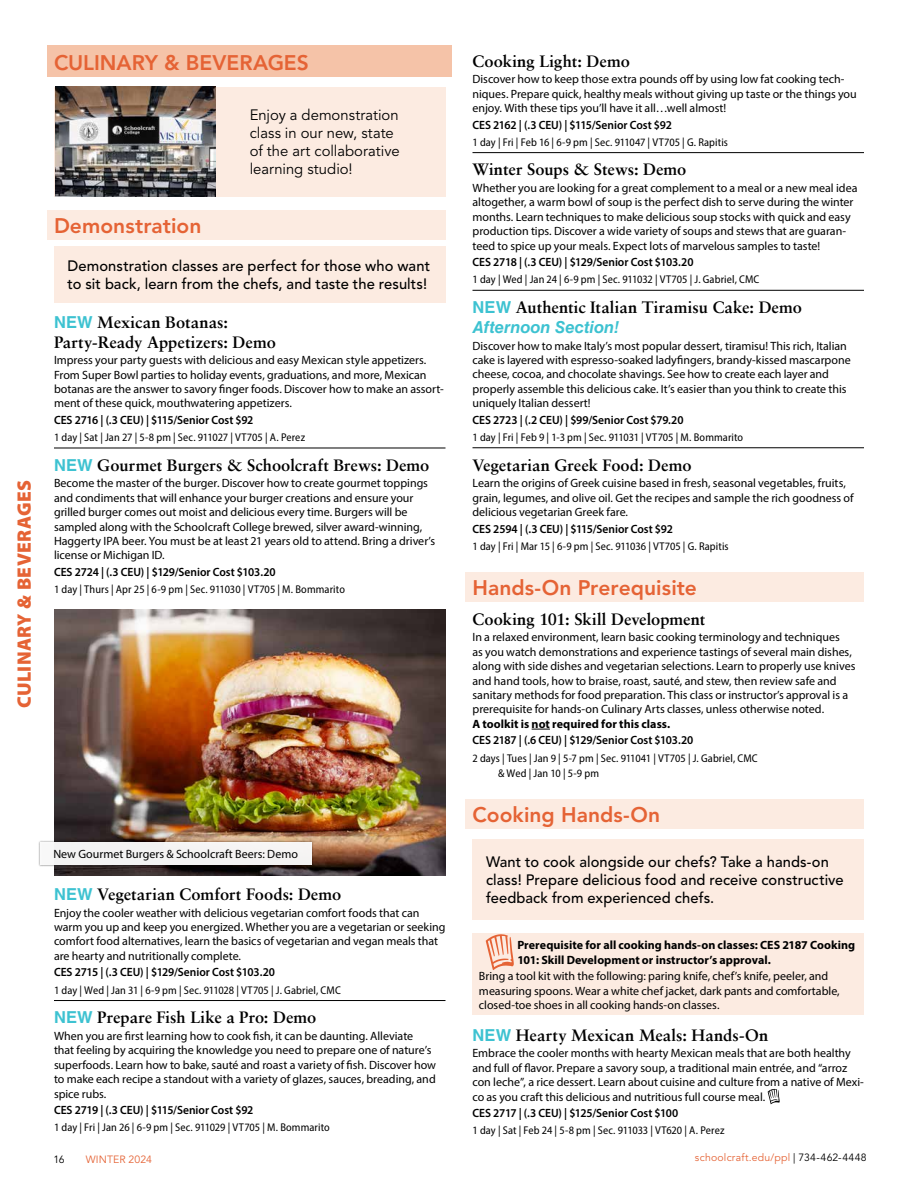
<style>
.page{position:relative;width:918px;height:1188px;background:#fff}
.page>*{position:absolute;margin:0;border:0;box-sizing:border-box;transform-origin:0 0}
.t1{font:800 21px "Avenir LT Std";color:#e56335}
.t2{font:900 19.5px "Myriad Pro";letter-spacing:.02em;color:#e56335}
.t3{font:700 16.5px/19.8px "Sabon LT Pro";letter-spacing:.005em;color:#000}
.t4{font:italic 700 16.5px "Helvetica LT Std";color:#3dc2d1}
.t5{font:500 15px/18px "Avenir LT Std";letter-spacing:.005em;color:#000}
.t6{font:15px/18px "Avenir LT Std";color:#000}
.t7{font:12px/14.4px "Myriad Pro";color:#000}
.t8{font:600 12px "Myriad Pro";letter-spacing:-.005em;color:#000;scale:.96 1}
.t9{font:700 12px/14.4px "Myriad Pro";letter-spacing:.005em;color:#000}
.t10{font:semi-condensed 11.25px/15px "Myriad Pro";letter-spacing:.01em;color:#000}
.t11{font:10.5px "Avenir LT Std";letter-spacing:.02em;color:#e56335}
.t12{font:10.5px "Avenir LT Std";color:#000}
.s1{font-family:"Helvetica LT Std";color:#3dc2d1}
.s2{color:#000}
</style>
<div class="page">
<div style="left:47px;top:45px;width:405px;height:32px;background:#f5c3a8"></div>
<div style="left:47px;top:210px;width:399px;height:30px;background:#fcebe1"></div>
<hr style="left:54px;top:448px;width:392px;height:1px;background:#000">
<hr style="left:54px;top:1000px;width:392px;height:1px;background:#000">
<div style="left:54px;top:87px;width:392px;height:109px;background:#fcebe1"></div>
<img style="left:56px;top:87px;width:160px;height:110px">
<div style="left:54px;top:246px;width:392px;height:57px;background:#fcebe1"></div>
<hr style="left:472px;top:152px;width:392px;height:1px;background:#000">
<hr style="left:472px;top:290px;width:392px;height:1px;background:#000">
<hr style="left:472px;top:448px;width:392px;height:1px;background:#000">
<div style="left:466px;top:573px;width:398px;height:29px;background:#fcebe1"></div>
<svg style="left:532px;top:729px;width:18px;height:1px"></svg>
<div style="left:466px;top:799px;width:398px;height:30px;background:#fcebe1"></div>
<div style="left:472px;top:839px;width:392px;height:81px;background:#fcebe1"></div>
<svg style="left:768px;top:1089px;width:12px;height:15px"></svg>
<div style="left:472px;top:933px;width:392px;height:36px;background:#fcebe1"></div>
<div style="left:472px;top:964px;width:392px;height:51px;background:#fcebe1"></div>
<svg style="left:486px;top:934px;width:28px;height:36px"></svg>
<img style="left:54px;top:609px;width:392px;height:267px">
<div style="left:38px;top:840px;width:275px;height:27px;background:#000;opacity:.5"></div>
<div style="left:40px;top:842px;width:271px;height:23px;background:#f3f3f3"></div>
<h2 class="t2" style="left:11px;top:708px;width:230px;rotate:-90deg">CULINARY &amp; BEVERAGES</h2>
<h1 class="t1" style="left:54px;top:50px;width:256px">CULINARY &amp; BEVERAGES</h1>
<p class="t6" style="left:250px;top:107px;width:151px">Enjoy a demonstration class in our new, state of the art collaborative learning studio!</p>
<h1 class="t1" style="left:54px;top:213px;width:149px">Demonstration</h1>
<p class="t5" style="left:68px;top:257px;width:364px">Demonstration classes are perfect for those who want to sit back, learn from the chefs, and taste the results!</p>
<h3 class="t3" style="left:54px;top:312px;width:223px"><span class="s1">NEW</span> Mexican Botanas:<br>Party-Ready Appetizers: Demo</h3>
<p class="t7" style="left:54px;top:353px;width:391px">Impress your party guests with delicious and easy Mexican style appetizers.<br>From Super Bowl parties to holiday events, graduations, and more, Mexican botanas are the answer to savory finger foods. Discover how to make an assort&shy;ment of these quick, mouthwatering appetizers.</p>
<p class="t8" style="left:54px;top:412px;width:209px">CES 2716 | (.3 CEU) | $115/Senior Cost $92</p>
<p class="t10" style="left:54px;top:430px;width:253px">1 day | Sat | Jan 27 | 5-8 pm | Sec. 911027 | VT705 | A. Perez</p>
<h3 class="t3" style="left:54px;top:455px;width:377px"><span class="s1">NEW</span> Gourmet Burgers &amp; Schoolcraft Brews: Demo</h3>
<p class="t7" style="left:54px;top:476px;width:383px">Become the master of the burger. Discover how to create gourmet toppings and condiments that will enhance your burger creations and ensure your grilled burger comes out moist and delicious every time. Burgers will be sampled along with the Schoolcraft College brewed, silver award-winning, Haggerty IPA beer. You must be at least 21 years old to attend. Bring a driver’s license or Michigan ID.</p>
<p class="t8" style="left:54px;top:564px;width:232px">CES 2724 | (.3 CEU) | $129/Senior Cost $103.20</p>
<p class="t10" style="left:54px;top:582px;width:292px">1 day | Thurs | Apr 25 | 6-9 pm | Sec. 911030 | VT705 | M. Bommarito</p>
<p class="t7" style="left:53px;top:847px;width:246px">New Gourmet Burgers &amp; Schoolcraft Beers: Demo</p>
<h3 class="t3" style="left:54px;top:884px;width:289px"><span class="s1">NEW</span> Vegetarian Comfort Foods: Demo</h3>
<p class="t7" style="left:54px;top:905px;width:393px">Enjoy the cooler weather with delicious vegetarian comfort foods that can warm you up and keep you energized. Whether you are a vegetarian or seeking comfort food alternatives, learn the basics of vegetarian and vegan meals that are hearty and nutritionally complete.</p>
<p class="t8" style="left:54px;top:965px;width:232px">CES 2715 | (.3 CEU) | $129/Senior Cost $103.20</p>
<p class="t10" style="left:54px;top:982px;width:288px">1 day | Wed | Jan 31 | 6-9 pm | Sec. 911028 | VT705 | J. Gabriel, CMC</p>
<h3 class="t3" style="left:54px;top:1007px;width:264px"><span class="s1">NEW</span> Prepare Fish Like a Pro: Demo</h3>
<p class="t7" style="left:54px;top:1029px;width:384px">When you are first learning how to cook fish, it can be daunting. Alleviate that feeling by acquiring the knowledge you need to prepare one of nature’s superfoods. Learn how to bake, sauté and roast a variety of fish. Discover how to make each recipe a standout with a variety of glazes, sauces, breading, and spice rubs.</p>
<p class="t8" style="left:54px;top:1102px;width:209px">CES 2719 | (.3 CEU) | $115/Senior Cost $92</p>
<p class="t10" style="left:54px;top:1120px;width:277px">1 day | Fri | Jan 26 | 6-9 pm | Sec. 911029 | VT705 | M. Bommarito</p>
<h3 class="t3" style="left:472px;top:51px;width:159px">Cooking Light: Demo</h3>
<p class="t7" style="left:472px;top:72px;width:386px">Discover how to keep those extra pounds off by using low fat cooking tech&shy;niques. Prepare quick, healthy meals without giving up taste or the things you enjoy. With these tips you’ll have it all…well almost!</p>
<p class="t8" style="left:472px;top:117px;width:209px">CES 2162 | (.3 CEU) | $115/Senior Cost $92</p>
<p class="t10" style="left:472px;top:134px;width:257px">1 day | Fri | Feb 16 | 6-9 pm | Sec. 911047 | VT705 | G. Rapitis</p>
<h3 class="t3" style="left:472px;top:159px;width:215px">Winter Soups &amp; Stews: Demo</h3>
<p class="t7" style="left:472px;top:181px;width:386px">Whether you are looking for a great complement to a meal or a new meal idea altogether, a warm bowl of soup is the perfect dish to serve during the winter months. Learn techniques to make delicious soup stocks with quick and easy production tips. Discover a wide variety of soups and stews that are guaran&shy;teed to spice up your meals. Expect lots of marvelous samples to taste!</p>
<p class="t8" style="left:472px;top:255px;width:232px">CES 2718 | (.3 CEU) | $129/Senior Cost $103.20</p>
<p class="t10" style="left:472px;top:272px;width:288px">1 day | Wed | Jan 24 | 6-9 pm | Sec. 911032 | VT705 | J. Gabriel, CMC</p>
<h3 class="t3" style="left:472px;top:297px;width:331px"><span class="s1">NEW</span> Authentic Italian Tiramisu Cake: Demo</h3>
<h3 class="t4" style="left:472px;top:317px;width:149px">Afternoon Section!</h3>
<p class="t7" style="left:472px;top:338px;width:380px">Discover how to make Italy’s most popular dessert, tiramisu! This rich, Italian cake is layered with espresso-soaked ladyfingers, brandy-kissed mascarpone cheese, cocoa, and chocolate shavings. See how to create each layer and properly assemble this delicious cake. It’s easier than you think to create this uniquely Italian dessert!</p>
<p class="t8" style="left:472px;top:412px;width:221px">CES 2723 | (.2 CEU) | $99/Senior Cost $79.20</p>
<p class="t10" style="left:472px;top:429px;width:272px">1 day | Fri | Feb 9 | 1-3 pm | Sec. 911031 | VT705 | M. Bommarito</p>
<h3 class="t3" style="left:472px;top:455px;width:221px">Vegetarian Greek Food: Demo</h3>
<p class="t7" style="left:472px;top:476px;width:383px">Learn the origins of Greek cuisine based in fresh, seasonal vegetables, fruits, grain, legumes, and olive oil. Get the recipes and sample the rich goodness of delicious vegetarian Greek fare.</p>
<p class="t8" style="left:472px;top:521px;width:210px">CES 2594 | (.3 CEU) | $115/Senior Cost $92</p>
<p class="t10" style="left:472px;top:538px;width:258px">1 day | Fri | Mar 15 | 6-9 pm | Sec. 911036 | VT705 | G. Rapitis</p>
<h1 class="t1" style="left:472px;top:575px;width:226px">Hands-On Prerequisite</h1>
<h3 class="t3" style="left:472px;top:609px;width:234px">Cooking 101: Skill Development</h3>
<p class="t7" style="left:472px;top:630px;width:384px">In a relaxed environment, learn basic cooking terminology and techniques<br>as you watch demonstrations and experience tastings of several main dishes, along with side dishes and vegetarian selections. Learn to properly use knives and hand tools, how to braise, roast, sauté, and stew, then review safe and sanitary methods for food preparation. This class or instructor’s approval is a prerequisite for hands-on Culinary Arts classes, unless otherwise noted.</p>
<p class="t9" style="left:472px;top:716px;width:199px">A toolkit is not required for this class.</p>
<p class="t8" style="left:472px;top:733px;width:232px">CES 2187 | (.6 CEU) | $129/Senior Cost $103.20</p>
<p class="t10" style="left:498px;top:750px;width:261px;text-indent:-26px">2 days | Tues | Jan 9 | 5-7 pm | Sec. 911041 | VT705 | J. Gabriel, CMC &amp; Wed | Jan 10 | 5-9 pm</p>
<h1 class="t1" style="left:472px;top:802px;width:189px">Cooking Hands-On</h1>
<p class="t5" style="left:486px;top:853px;width:359px">Want to cook alongside our chefs? Take a hands-on class! Prepare delicious food and receive constructive feedback from experienced chefs.</p>
<p class="t9" style="left:517px;top:938px;width:339px">Prerequisite for all cooking hands-on classes: CES 2187 Cooking<br>101: Skill Development or instructor’s approval.</p>
<p class="t7" style="left:479px;top:969px;width:362px">Bring a tool kit with the following: paring knife, chef’s knife, peeler, and measuring spoons. Wear a white chef jacket, dark pants and comfortable, closed-toe shoes in all cooking hands-on classes.</p>
<h3 class="t3" style="left:472px;top:1025px;width:297px"><span class="s1">NEW</span> Hearty Mexican Meals: Hands-On</h3>
<p class="t7" style="left:472px;top:1046px;width:393px">Embrace the cooler months with hearty Mexican meals that are both healthy and full of flavor. Prepare a savory soup, a traditional main entrée, and “arroz con leche”, a rice dessert. Learn about cuisine and culture from a native of Mexi&shy;co as you craft this delicious and nutritious full course meal.</p>
<p class="t8" style="left:472px;top:1105px;width:216px">CES 2717 | (.3 CEU) | $125/Senior Cost $100</p>
<p class="t10" style="left:472px;top:1123px;width:253px">1 day | Sat | Feb 24 | 5-8 pm | Sec. 911033 | VT620 | A. Perez</p>
<p class="t12" style="left:53px;top:1154px;width:13px">16</p>
<p class="t11" style="left:86px;top:1154px;width:68px">WINTER 2024</p>
<p class="t11" style="left:695px;top:1151px;width:173px">schoolcraft.edu/ppl <span class="s2">| 734-462-4448</span></p>
</div>
